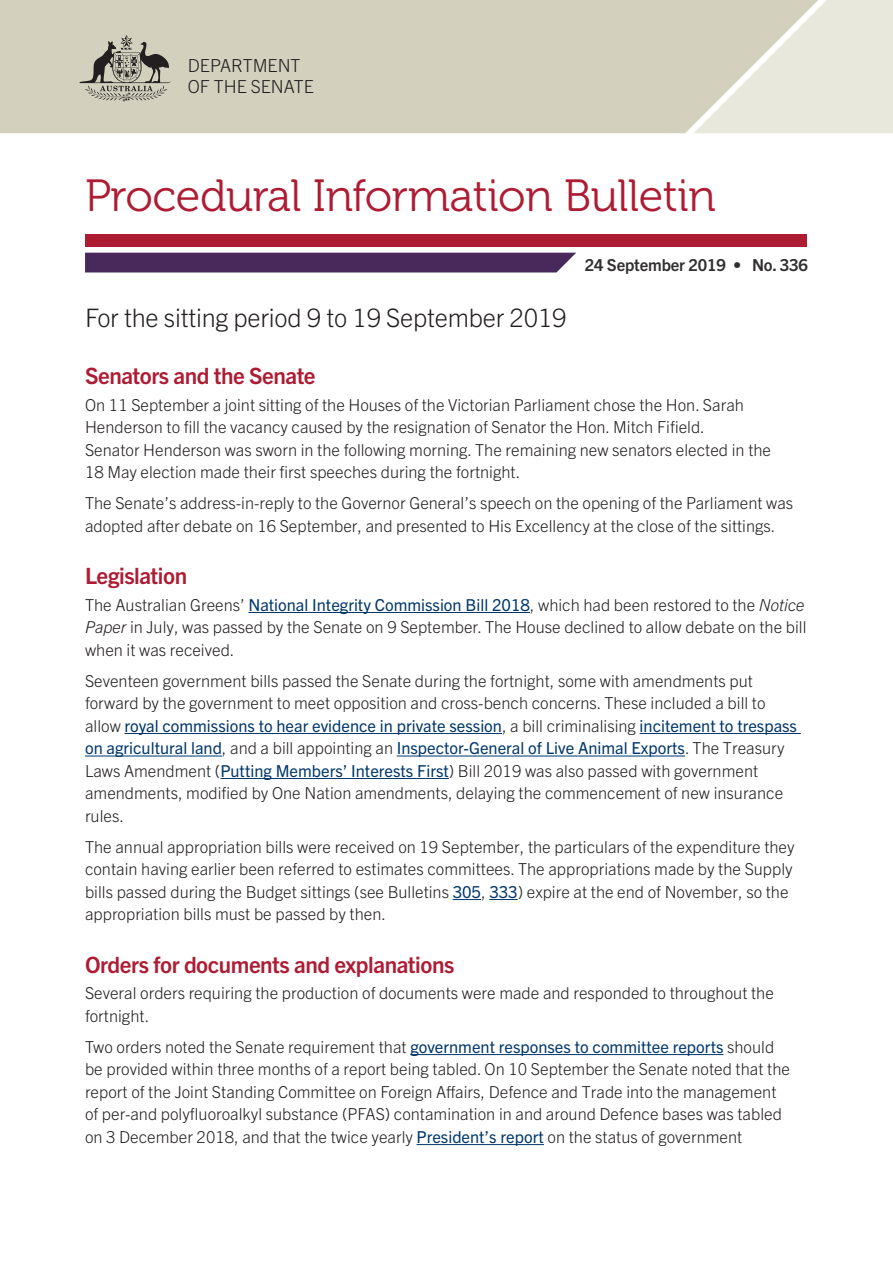
<style>
.page{position:relative;width:893px;height:1263px;background:#fff}
.page>*{position:absolute;margin:0;border:0;box-sizing:border-box;transform-origin:0 0}
.t1{font:45px "Museo 300";letter-spacing:-.01em;color:#ae1c34}
.Sitting_period{font:300 25.5px "Trade Gothic Next LT Pro";letter-spacing:-.01em;color:#231f20}
.Heading_2{font:700 22.5px "Trade Gothic Next LT Pro";letter-spacing:-.02em;color:#ae1c34}
.t2{font:300 18px/20.5px "Trade Gothic Next LT Pro";color:#231f20}
.Body{font:300 16.5px/22.5px "Trade Gothic Next LT Pro";color:#231f20}
.Date{font:700 16.5px "Trade Gothic Next LT Pro";letter-spacing:-.01em;color:#312f30}
.s1{font-weight:400;color:#00376b}
.s2{font-style:italic}
</style>
<div class="page">
<div style="left:0;top:0;width:694px;height:133px;background:#d3d1be"></div>
<div style="left:85px;top:235px;width:722px;height:12px;background:#ae1c34"></div>
<div style="left:85px;top:253px;width:491px;height:19px;background:#49285b"></div>
<svg style="left:79px;top:35px;width:92px;height:67px;background:#a7a597"></svg>
<svg style="left:694px;top:0;width:199px;height:133px;background:#e2e2d4"></svg>
<hr style="left:248px;top:612px;width:282px;height:1px;background:#00376b">
<hr style="left:124px;top:733px;width:378px;height:1px;background:#00376b">
<hr style="left:640px;top:733px;width:161px;height:1px;background:#00376b">
<hr style="left:85px;top:756px;width:137px;height:1px;background:#00376b">
<hr style="left:397px;top:756px;width:288px;height:1px;background:#00376b">
<hr style="left:220px;top:778px;width:229px;height:1px;background:#00376b">
<svg style="left:453px;top:899px;width:28px;height:1px"></svg>
<svg style="left:489px;top:899px;width:29px;height:1px"></svg>
<hr style="left:410px;top:1054px;width:313px;height:1px;background:#00376b">
<hr style="left:417px;top:1144px;width:127px;height:1px;background:#00376b">
<p class="t2" style="left:188px;top:54px;width:127px">DEPARTMENT<br>OF THE SENATE</p>
<h1 class="t1" style="left:85px;top:171px;width:632px">Procedural Information Bulletin</h1>
<p class="Date" style="left:585px;top:254px;width:225px">24 September 2019 • No. 336</p>
<p class="Sitting_period" style="left:85px;top:300px;width:483px">For the sitting period 9 to 19 September 2019</p>
<p class="Heading_2" style="left:85px;top:360px;width:232px">Senators and the Senate</p>
<p class="Body" style="left:85px;top:392px;width:688px">On 11 September a joint sitting of the Houses of the Victorian Parliament chose the Hon. Sarah Henderson to fill the vacancy caused by the resignation of Senator the Hon. Mitch Fifield.<br>Senator Henderson was sworn in the following morning. The remaining new senators elected in the 18 May election made their first speeches during the fortnight.</p>
<p class="Body" style="left:85px;top:491px;width:710px">The Senate’s address-in-reply to the Governor General’s speech on the opening of the Parliament was adopted after debate on 16 September, and presented to His Excellency at the close of the sittings.</p>
<p class="Heading_2" style="left:85px;top:560px;width:104px">Legislation</p>
<p class="Body" style="left:85px;top:592px;width:723px">The Australian Greens’ <span class="s1">National Integrity Commission Bill 2018</span>, which had been restored to the <span class="s2">Notice<br>Paper</span> in July, was passed by the Senate on 9 September. The House declined to allow debate on the bill when it was received.</p>
<p class="Body" style="left:85px;top:668px;width:713px">Seventeen government bills passed the Senate during the fortnight, some with amendments put forward by the government to meet opposition and cross-bench concerns. These included a bill to allow <span class="s1">royal commissions to hear evidence in private session</span>, a bill criminalising <span class="s1">incitement to trespass on agricultural land</span>, and a bill appointing an <span class="s1">Inspector-General of Live Animal Exports</span>. The Treasury Laws Amendment (<span class="s1">Putting Members’ Interests First</span>) Bill 2019 was also passed with government amendments, modified by One Nation amendments, delaying the commencement of new insurance rules.</p>
<p class="Body" style="left:85px;top:834px;width:711px">The annual appropriation bills were received on 19 September, the particulars of the expenditure they contain having earlier been referred to estimates committees. The appropriations made by the Supply bills passed during the Budget sittings (see Bulletins <span class="s1">305</span>, <span class="s1">333</span>) expire at the end of November, so the appropriation bills must be passed by then.</p>
<p class="Heading_2" style="left:85px;top:949px;width:371px">Orders for documents and explanations</p>
<p class="Body" style="left:85px;top:981px;width:690px">Several orders requiring the production of documents were made and responded to throughout the fortnight.</p>
<p class="Body" style="left:85px;top:1034px;width:706px">Two orders noted the Senate requirement that <span class="s1">government responses to committee reports</span> should be provided within three months of a report being tabled. On 10 September the Senate noted that the report of the Joint Standing Committee on Foreign Affairs, Defence and Trade into the management of per-and polyfluoroalkyl substance (PFAS) contamination in and around Defence bases was tabled on 3 December 2018, and that the twice yearly <span class="s1">President’s report</span> on the status of government</p>
</div>
